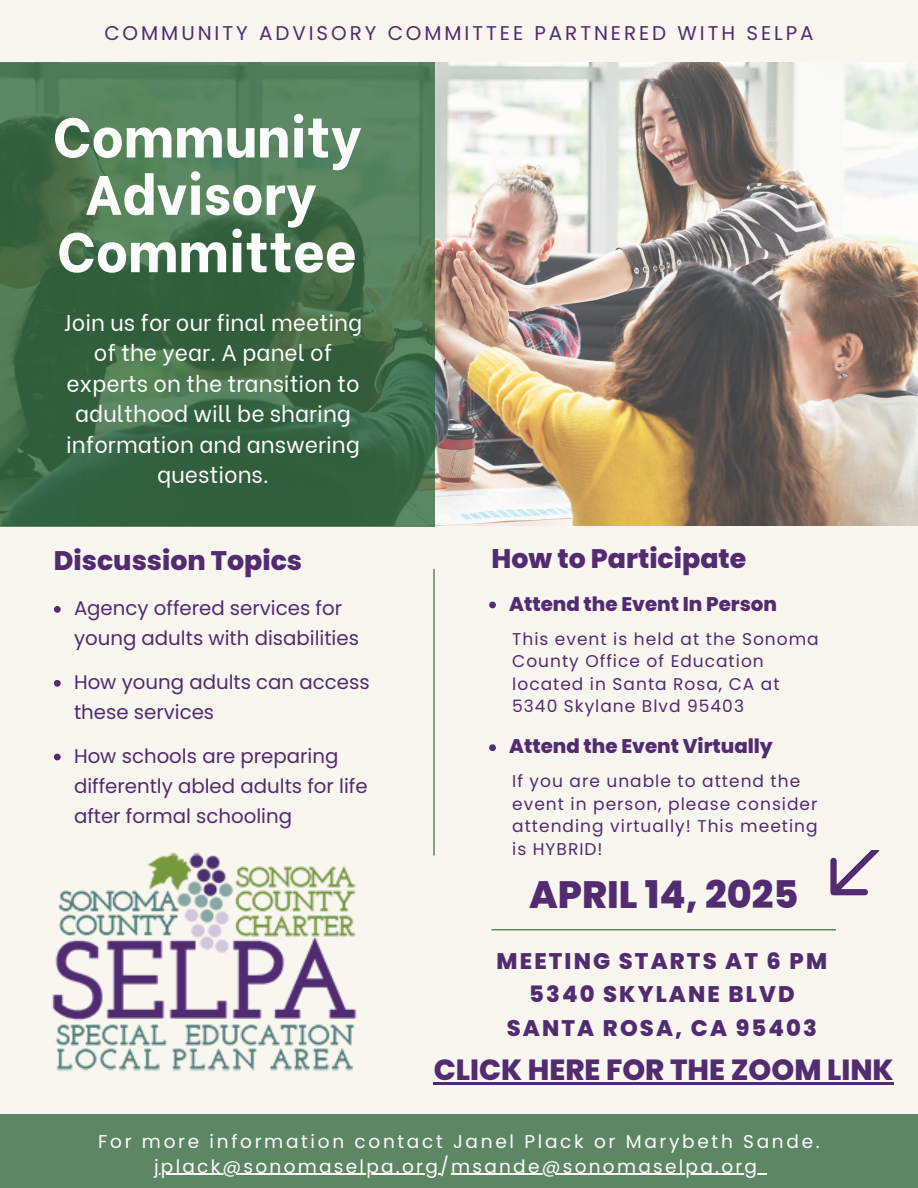
<style>
.page{position:relative;width:918px;height:1188px;background:#f8f6ef}
.page>*{position:absolute;margin:0;border:0;box-sizing:border-box;transform-origin:0 0}
.t1{font:800 55.5px/57.3px "Be Vietnam";color:#fcfcfc;text-align:center}
.t2{font:800 38.1px "Poppins";color:#522b71}
.t3{font:800 29.1px "Poppins";color:#522b71}
.t4{font:800 26.85px "Poppins";color:#522b71}
.t5{font:22.8px/30.3px "Be Vietnam";color:#fcfcfc;text-align:center}
.t6{font:800 22.5px/33.8px "Poppins";letter-spacing:.095em;color:#522b71;text-align:center}
.t7{font:19.8px/30.3px "Poppins";color:#522b71}
.t8{font:800 19.8px "Poppins";color:#522b71}
.t9{font:19.8px "Poppins";letter-spacing:.15em;color:#522b71}
.t10{font:18.45px "Poppins";letter-spacing:.145em;color:#fcfcfc}
.t11{font:18.45px "Poppins";letter-spacing:.12em;color:#fcfcfc}
.t12{font:16.95px/22.5px "Poppins";letter-spacing:.06em;color:#522b71}
</style>
<div class="page">
<img style="left:434px;top:63px;width:484px;height:463px">
<svg style="left:0;top:63px;width:434px;height:463px;background:#44704b"></svg>
<div style="left:0;top:1114px;width:918px;height:74px;background:#5c8762"></div>
<hr style="left:433px;top:569px;width:2px;height:287px;background:#2a6435">
<img style="left:52px;top:852px;width:305px;height:219px">
<hr style="left:154px;top:1174px;width:286px;height:1px;background:#fcfcfc">
<hr style="left:451px;top:1174px;width:308px;height:1px;background:#fcfcfc">
<svg style="left:54px;top:606px;width:7px;height:7px"></svg>
<svg style="left:54px;top:680px;width:7px;height:7px"></svg>
<svg style="left:54px;top:754px;width:7px;height:6px"></svg>
<svg style="left:489px;top:602px;width:7px;height:6px"></svg>
<svg style="left:489px;top:744px;width:7px;height:7px"></svg>
<hr style="left:492px;top:929px;width:344px;height:1px;background:#2a6435">
<svg style="left:830px;top:850px;width:49px;height:45px"></svg>
<hr style="left:434px;top:1082px;width:460px;height:3px;background:#522b71">
<h1 class="t9" style="left:104px;top:19px;width:711px">COMMUNITY ADVISORY COMMITTEE PARTNERED WITH SELPA</h1>
<p class="t1" style="left:53px;top:103px;width:310px">Community<br>Advisory<br>Committee</p>
<p class="t5" style="left:64px;top:305px;width:300px">Join us for our final meeting of the year. A panel of experts on the transition to adulthood will be sharing information and answering questions.</p>
<h6 class="t4" style="left:54px;top:541px;width:250px">Discussion Topics</h6>
<h4 class="t4" style="left:492px;top:540px;width:256px">How to Participate</h4>
<p class="t7" style="left:74px;top:593px;width:287px">Agency offered services for young adults with disabilities</p>
<h4 class="t7" style="left:74px;top:667px;width:297px">How young adults can access these services</h4>
<p class="t7" style="left:74px;top:741px;width:295px">How schools are preparing differently abled adults for life after formal schooling</p>
<p class="t8" style="left:509px;top:590px;width:269px">Attend the Event In Person</p>
<p class="t12" style="left:512px;top:627px;width:308px">This event is held at the Sonoma<br>County Office of Education located in Santa Rosa, CA at<br>5340 Skylane Blvd 95403</p>
<p class="t8" style="left:509px;top:733px;width:265px">Attend the Event Virtually</p>
<p class="t12" style="left:512px;top:770px;width:307px">If you are unable to attend the event in person, please consider attending virtually! This meeting is HYBRID!</p>
<h2 class="t2" style="left:529px;top:868px;width:271px">APRIL 14, 2025</h2>
<p class="t6" style="left:497px;top:944px;width:332px">MEETING STARTS AT 6 PM<br>5340 SKYLANE BLVD<br>SANTA ROSA, CA 95403</p>
<p class="t3" style="left:434px;top:1050px;width:461px">CLICK HERE FOR THE ZOOM LINK</p>
<p class="t10" style="left:98px;top:1128px;width:723px">For more information contact Janel Plack or Marybeth Sande.</p>
<p class="t11" style="left:154px;top:1153px;width:605px">jplack@sonomaselpa.org/msande@sonomaselpa.org</p>
</div>
